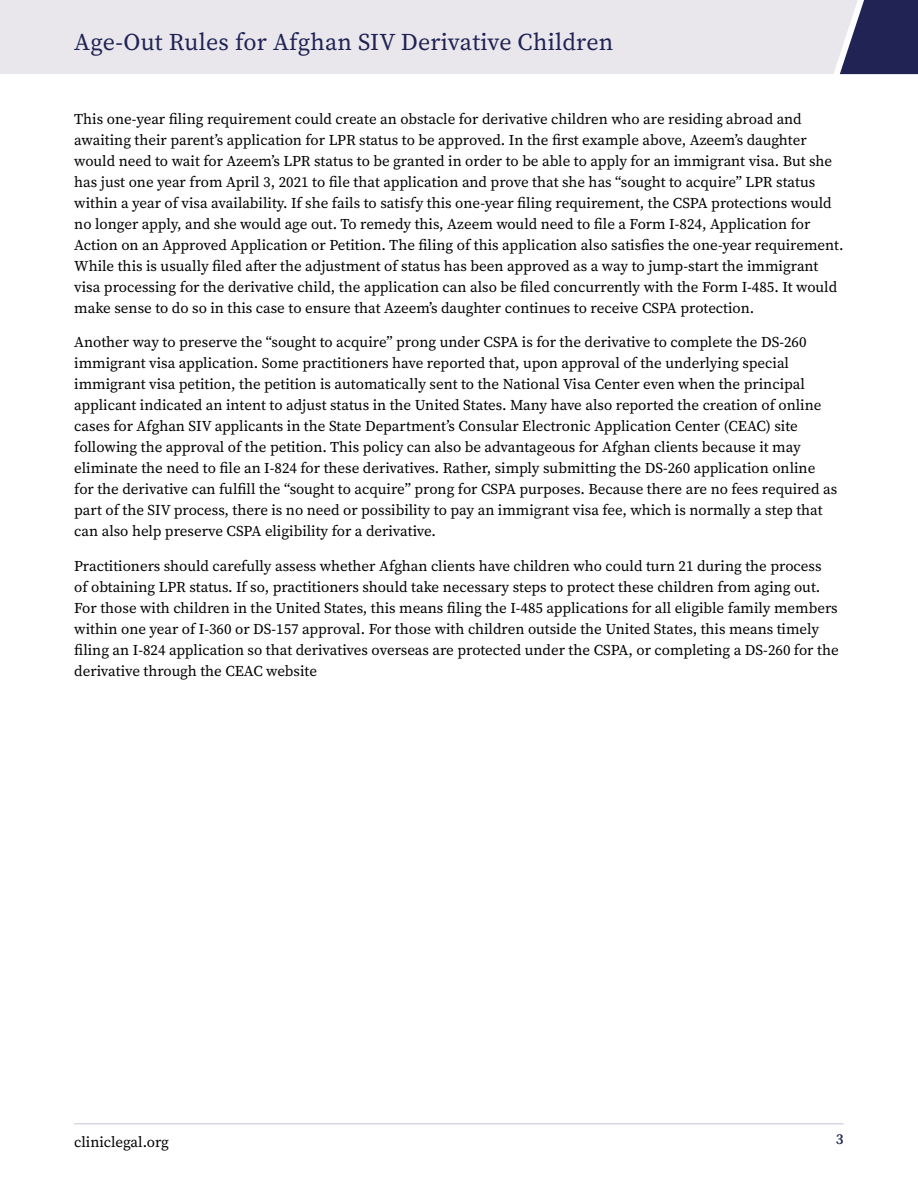
<style>
.page{position:relative;width:918px;height:1188px;background:#fff}
.page>*{position:absolute;margin:0;border:0;box-sizing:border-box;transform-origin:0 0}
.t1{font:24px "Source Serif 4";letter-spacing:.01em;color:#202354}
.t2{font:15px/21px "Source Serif 4";color:#000}
.t3{font:600 15px "Source Serif 4";color:#202354}
</style>
<div class="page">
<div style="left:0;top:0;width:918px;height:74px;background:#e9e7ec"></div>
<svg style="left:834px;top:0;width:84px;height:75px;background:#4e5077"></svg>
<hr style="left:74px;top:1123px;width:770px;height:1px;background:#d9d6df">
<h1 class="t1" style="left:74px;top:25px;width:541px">Age-Out Rules for Afghan SIV Derivative Children</h1>
<p class="t2" style="left:74px;top:108px;width:771px">This one-year filing requirement could create an obstacle for derivative children who are residing abroad and awaiting their parent’s application for LPR status to be approved. In the first example above, Azeem’s daughter would need to wait for Azeem’s LPR status to be granted in order to be able to apply for an immigrant visa. But she has just one year from April 3, 2021 to file that application and prove that she has “sought to acquire” LPR status within a year of visa availability. If she fails to satisfy this one-year filing requirement, the CSPA protections would no longer apply, and she would age out. To remedy this, Azeem would need to file a Form I-824, Application for Action on an Approved Application or Petition. The filing of this application also satisfies the one-year requirement.<br>While this is usually filed after the adjustment of status has been approved as a way to jump-start the immigrant visa processing for the derivative child, the application can also be filed concurrently with the Form I-485. It would make sense to do so in this case to ensure that Azeem’s daughter continues to receive CSPA protection.</p>
<p class="t2" style="left:74px;top:331px;width:765px">Another way to preserve the “sought to acquire” prong under CSPA is for the derivative to complete the DS-260 immigrant visa application. Some practitioners have reported that, upon approval of the underlying special immigrant visa petition, the petition is automatically sent to the National Visa Center even when the principal applicant indicated an intent to adjust status in the United States. Many have also reported the creation of online cases for Afghan SIV applicants in the State Department’s Consular Electronic Application Center (CEAC) site following the approval of the petition. This policy can also be advantageous for Afghan clients because it may eliminate the need to file an I-824 for these derivatives. Rather, simply submitting the DS-260 application online for the derivative can fulfill the “sought to acquire” prong for CSPA purposes. Because there are no fees required as part of the SIV process, there is no need or possibility to pay an immigrant visa fee, which is normally a step that can also help preserve CSPA eligibility for a derivative.</p>
<p class="t2" style="left:74px;top:555px;width:766px">Practitioners should carefully assess whether Afghan clients have children who could turn 21 during the process of obtaining LPR status. If so, practitioners should take necessary steps to protect these children from aging out.<br>For those with children in the United States, this means filing the I-485 applications for all eligible family members within one year of I-360 or DS-157 approval. For those with children outside the United States, this means timely filing an I-824 application so that derivatives overseas are protected under the CSPA, or completing a DS-260 for the derivative through the CEAC website</p>
<p class="t2" style="left:74px;top:1131px;width:96px">cliniclegal.org</p>
<p class="t3" style="left:836px;top:1129px;width:9px">3</p>
</div>
